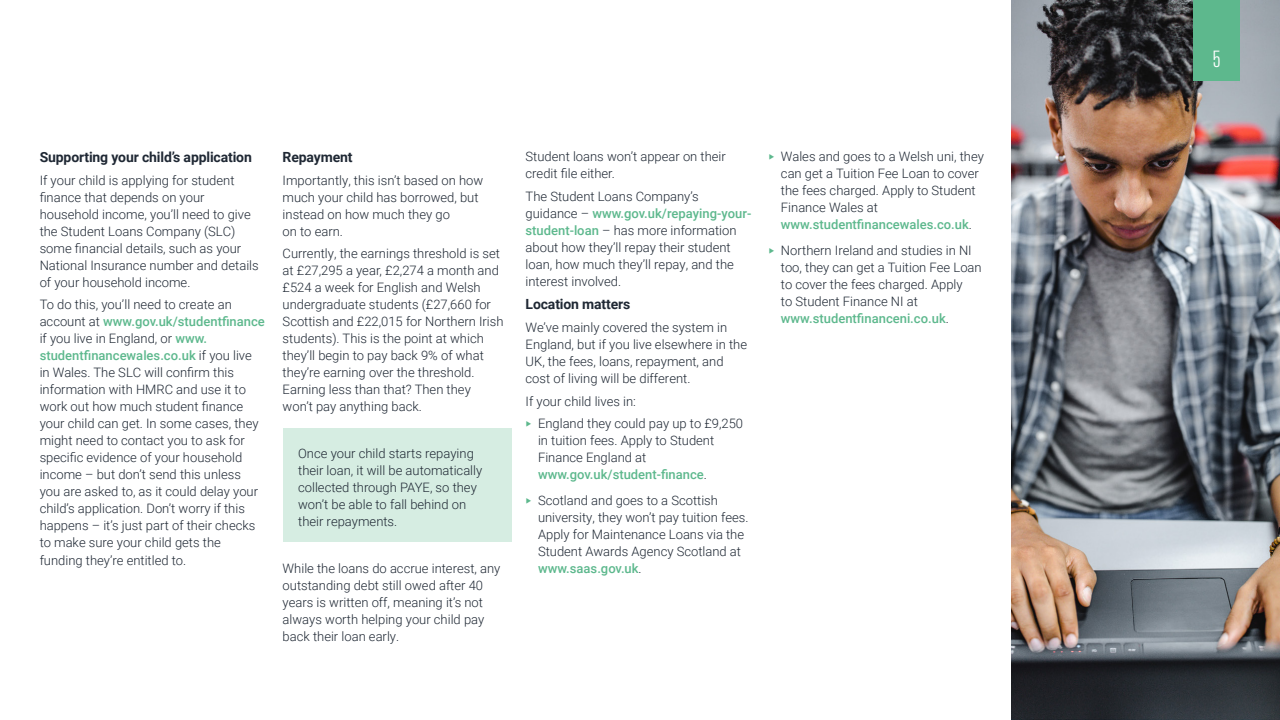
<style>
.page{position:relative;width:1280px;height:720px;background:#fff}
.page>*{position:absolute;margin:0;border:0;box-sizing:border-box;transform-origin:0 0}
.t1{font:300 24.1px "Mongoose";color:#fff}
.t2{font:700 14px "Roboto";letter-spacing:-.01em;color:#1f2834}
.t3{font:300 13px/17px "Roboto";color:#1f2834}
.s1{font-weight:500;color:#5db88d}
.s2{color:#5db88d}
</style>
<div class="page">
<div style="left:283px;top:428px;width:228px;height:114px;background:#d6ede2"></div>
<img style="left:1012px;top:0;width:268px;height:720px">
<div style="left:1193px;top:0;width:47px;height:81px;background:#5db88d"></div>
<p class="t2" style="left:40px;top:147px;width:214px">Supporting your child’s application</p>
<p class="t3" style="left:40px;top:171px;width:221px">If your child is applying for student finance that depends on your household income, you’ll need to give the Student Loans Company (SLC) some financial details, such as your National Insurance number and details of your household income.</p>
<p class="t3" style="left:40px;top:296px;width:227px">To do this, you’ll need to create an account at <span class="s1">www.gov.uk/studentfinance </span>if you live in England, or <span class="s1">www. studentfinancewales.co.uk</span> if you live in Wales. The SLC will confirm this information with HMRC and use it to work out how much student finance your child can get. In some cases, they might need to contact you to ask for specific evidence of your household income – but don’t send this unless you are asked to, as it could delay your child’s application. Don’t worry if this happens – it’s just part of their checks to make sure your child gets the funding they’re entitled to.</p>
<p class="t2" style="left:283px;top:147px;width:71px">Repayment</p>
<p class="t3" style="left:283px;top:171px;width:202px">Importantly, this isn’t based on how much your child has borrowed, but instead on how much they go<br>on to earn.</p>
<p class="t3" style="left:283px;top:245px;width:222px">Currently, the earnings threshold is set at £27,295 a year, £2,274 a month and £524 a week for English and Welsh undergraduate students (£27,660 for Scottish and £22,015 for Northern Irish students). This is the point at which they’ll begin to pay back 9% of what they’re earning over the threshold.<br>Earning less than that? Then they won’t pay anything back.</p>
<p class="t3" style="left:298px;top:444px;width:186px">Once your child starts repaying their loan, it will be automatically collected through PAYE, so they won’t be able to fall behind on their repayments.</p>
<p class="t3" style="left:283px;top:559px;width:219px">While the loans do accrue interest, any outstanding debt still owed after 40 years is written off, meaning it’s not always worth helping your child pay back their loan early.</p>
<p class="t3" style="left:526px;top:147px;width:202px">Student loans won’t appear on their credit file either.</p>
<p class="t3" style="left:526px;top:187px;width:227px">The Student Loans Company’s guidance – <span class="s1">www.gov.uk/repaying-your&shy;student-loan</span> – has more information about how they’ll repay their student loan, how much they’ll repay, and the interest involved.</p>
<p class="t2" style="left:526px;top:295px;width:106px">Location matters</p>
<p class="t3" style="left:526px;top:318px;width:223px">We’ve mainly covered the system in England, but if you live elsewhere in the UK, the fees, loans, repayment, and cost of living will be different.</p>
<p class="t3" style="left:526px;top:389px;width:219px;line-height:22.7px">If your child lives in:<br><span class="s2">‣</span> England they could pay up to £9,250</p>
<p class="t3" style="left:538px;top:432px;width:178px">in tuition fees. Apply to Student<br>Finance England at <span class="s1">www.gov.uk/student-finance</span>.</p>
<p class="t3" style="left:538px;top:491px;width:212px;text-indent:-12px"><span class="s2">‣</span> Scotland and goes to a Scottish university, they won’t pay tuition fees.<br>Apply for Maintenance Loans via the<br>Student Awards Agency Scotland at <span class="s1">www.saas.gov.uk</span>.</p>
<p class="t3" style="left:781px;top:147px;width:205px;text-indent:-12px"><span class="s2">‣</span> Wales and goes to a Welsh uni, they can get a Tuition Fee Loan to cover the fees charged. Apply to Student<br>Finance Wales at <span class="s1">www.studentfinancewales.co.uk</span>.</p>
<p class="t3" style="left:781px;top:241px;width:202px;text-indent:-12px"><span class="s2">‣</span> Northern Ireland and studies in NI too, they can get a Tuition Fee Loan to cover the fees charged. Apply<br>to Student Finance NI at <span class="s1">www.studentfinanceni.co.uk</span>.</p>
<h1 class="t1" style="left:1213px;top:45px;width:9px">5</h1>
</div>
